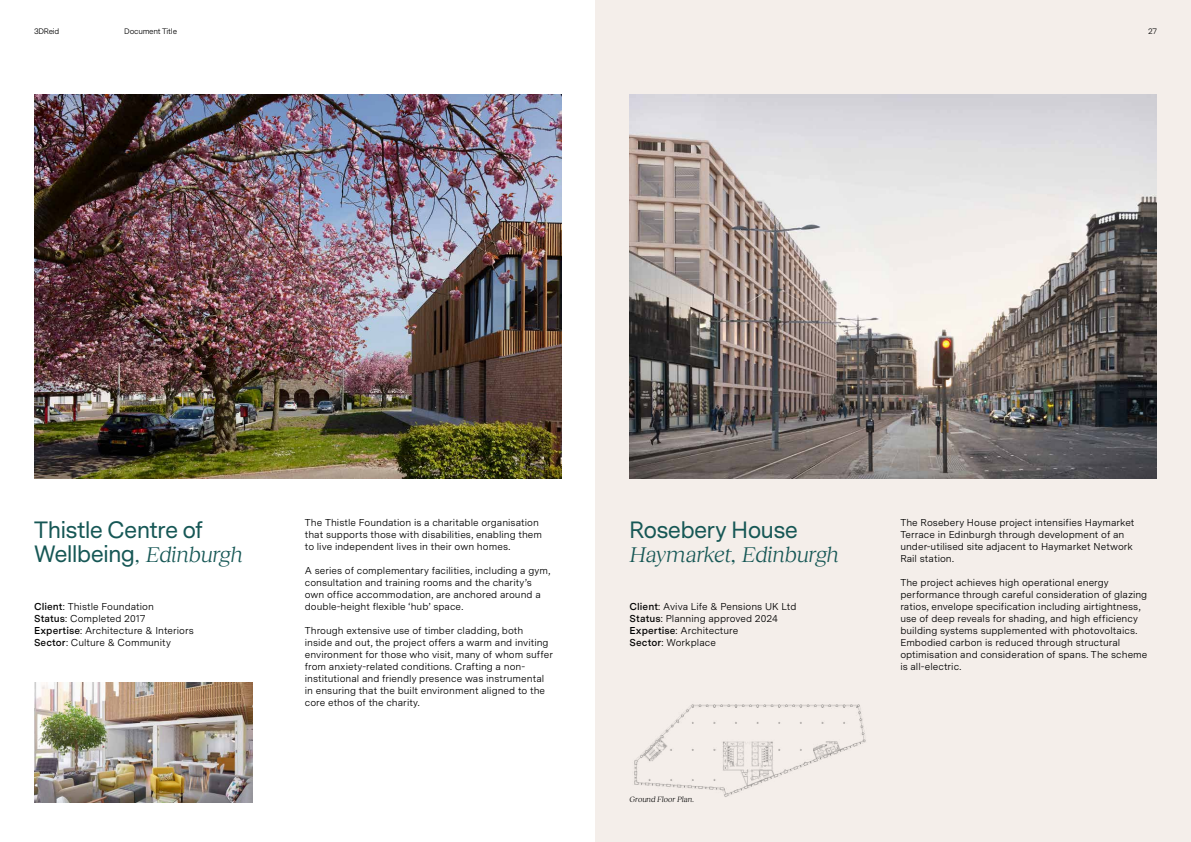
<style>
.page{position:relative;width:1191px;height:842px;background:#fff}
.page>*{position:absolute;margin:0;border:0;box-sizing:border-box;transform-origin:0 0}
.t1{font:italic 22px "Reckless Neue";letter-spacing:-.01em;color:#165755}
.t2{font:22px "Messina Sans";letter-spacing:-.005em;color:#165755}
.t3{font:10px/12px "Messina Sans";letter-spacing:.005em;color:#000}
.t4{font:8px "Messina Sans";letter-spacing:-.03em;color:#000}
.t5{font:italic 8px "Reckless Neue";color:#000}
.s1{font-family:"Messina Sans";font-style:normal}
.s2{font-weight:600}
</style>
<div class="page">
<div style="left:595px;top:0;width:596px;height:842px;background:#f4eeea"></div>
<img style="left:34px;top:94px;width:527px;height:384px">
<img style="left:634px;top:704px;width:232px;height:93px">
<img style="left:34px;top:682px;width:219px;height:120px">
<img style="left:629px;top:94px;width:528px;height:384px">
<p class="t4" style="left:34px;top:25px;width:27px">3DReid</p>
<p class="t4" style="left:124px;top:25px;width:54px">Document Title</p>
<p class="t4" style="left:1148px;top:25px;width:10px">27</p>
<h1 class="t2" style="left:34px;top:515px;width:170px">Thistle Centre of</h1>
<h1 class="t1" style="left:34px;top:539px;width:210px"><span class="s1">Wellbeing</span>, Edinburgh</h1>
<p class="t3" style="left:34px;top:600px;width:161px"><span class="s2">Client</span>: Thistle Foundation<br><span class="s2">Status</span>: Completed 2017<br><span class="s2">Expertise</span>: Architecture &amp; Interiors<br><span class="s2">Sector</span>: Culture &amp; Community</p>
<p class="t3" style="left:305px;top:516px;width:239px">The Thistle Foundation is a charitable organisation that supports those with disabilities, enabling them to live independent lives in their own homes.</p>
<p class="t3" style="left:305px;top:564px;width:247px">A series of complementary facilities, including a gym, consultation and training rooms and the charity’s own office accommodation, are anchored around a double-height flexible ‘hub’ space.</p>
<p class="t3" style="left:305px;top:624px;width:250px">Through extensive use of timber cladding, both inside and out, the project offers a warm and inviting environment for those who visit, many of whom suffer from anxiety-related conditions. Crafting a non&shy;institutional and friendly presence was instrumental in ensuring that the built environment aligned to the core ethos of the charity.</p>
<h1 class="t2" style="left:629px;top:515px;width:170px">Rosebery House</h1>
<h1 class="t1" style="left:629px;top:539px;width:211px">Haymarket, Edinburgh</h1>
<p class="t3" style="left:629px;top:600px;width:168px"><span class="s2">Client</span>: Aviva Life &amp; Pensions UK Ltd<br><span class="s2">Status</span>: Planning approved 2024<br><span class="s2">Expertise</span>: Architecture<br><span class="s2">Sector</span>: Workplace</p>
<p class="t5" style="left:629px;top:794px;width:66px">Ground Floor Plan.</p>
<p class="t3" style="left:900px;top:516px;width:236px">The Rosebery House project intensifies Haymarket Terrace in Edinburgh through development of an under-utilised site adjacent to Haymarket Network Rail station.</p>
<p class="t3" style="left:900px;top:576px;width:249px">The project achieves high operational energy performance through careful consideration of glazing ratios, envelope specification including airtightness, use of deep reveals for shading, and high efficiency building systems supplemented with photovoltaics.<br>Embodied carbon is reduced through structural optimisation and consideration of spans. The scheme is all-electric.</p>
</div>
